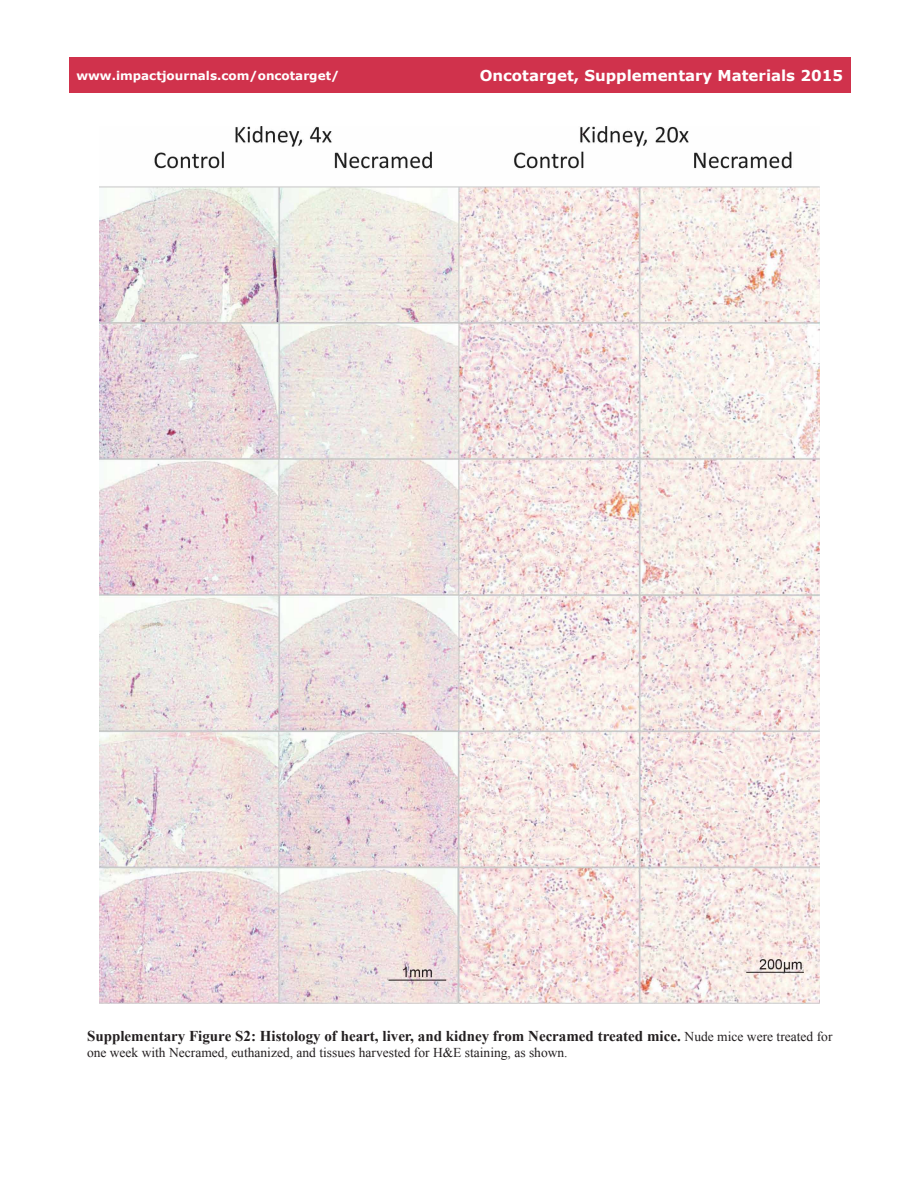
<style>
.page{position:relative;width:918px;height:1188px;background:#fff}
.page>*{position:absolute;margin:0;border:0;box-sizing:border-box;transform-origin:0 0}
.t1{font:700 15px "Times New Roman";color:#231f20}
.t2{font:700 15px "Verdana";color:#fff}
.t3{font:13.5px "Times New Roman";color:#231f20}
.t4{font:700 12px "Verdana";color:#fff}
.s1{font-weight:400;font-size:13.5px}
</style>
<div class="page">
<div style="left:69px;top:57px;width:781px;height:36px;background:#d0324c"></div>
<img style="left:100px;top:127px;width:720px;height:877px">
<p class="t4" style="left:76px;top:67px;width:264px">www.impactjournals.com/oncotarget/</p>
<p class="t2" style="left:480px;top:66px;width:365px">Oncotarget, Supplementary Materials 2015</p>
<p class="t1" style="left:87px;top:1025px;width:747px">Supplementary Figure S2: Histology of heart, liver, and kidney from Necramed treated mice. <span class="s1">Nude mice were treated for</span></p>
<p class="t3" style="left:87px;top:1043px;width:482px">one week with Necramed, euthanized, and tissues harvested for H&amp;E staining, as shown.</p>
</div>
